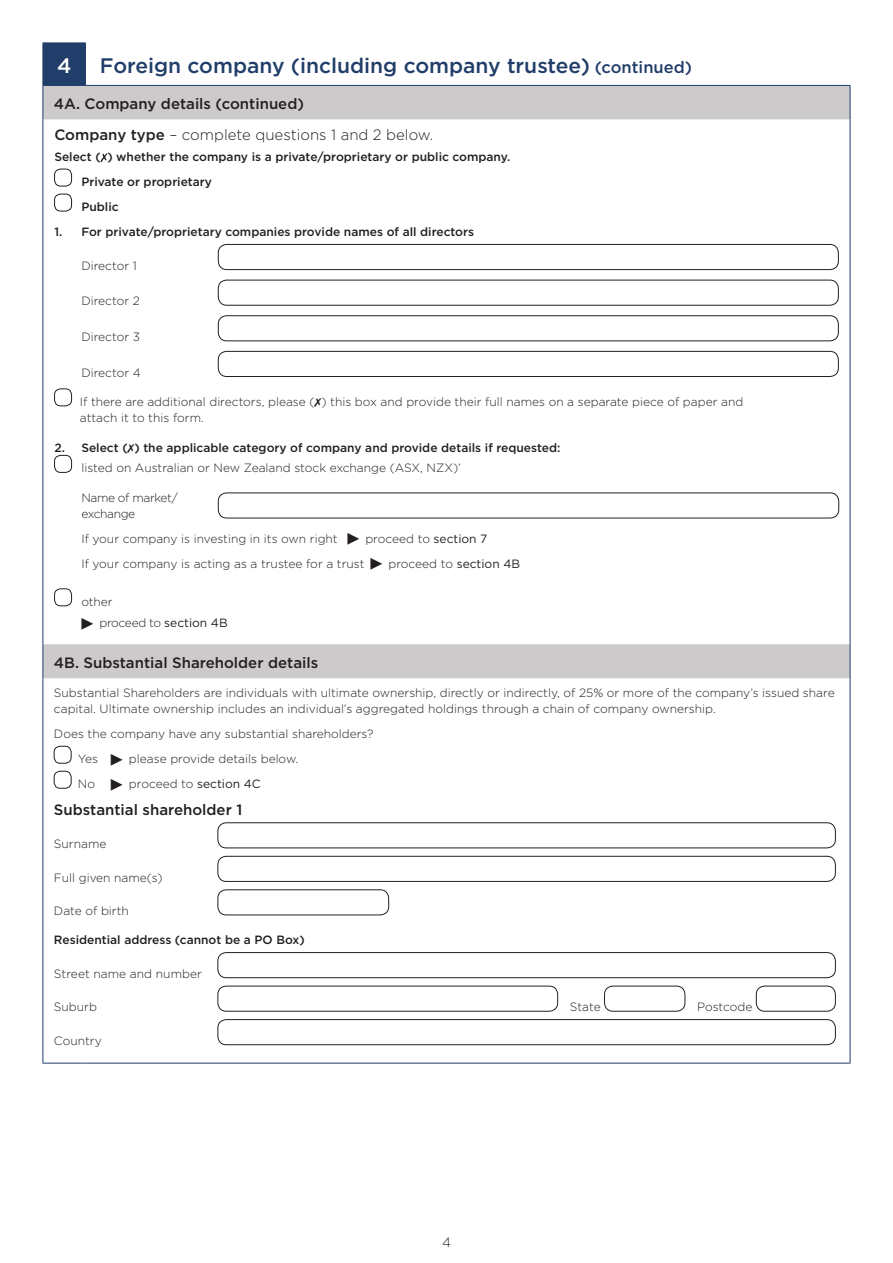
<style>
.page{position:relative;width:893px;height:1263px;background:#fff}
.page>*{position:absolute;margin:0;border:0;box-sizing:border-box;transform-origin:0 0}
.t1{font:500 21px "Gotham";color:#213d69}
.t2{font:500 21px "Gotham";color:#fff}
.t3{font:500 15px/31.8px "Gotham";color:#231f20}
.t4{font:300 13.5px "Gotham";color:#231f20}
.t5{font:300 12px/16.5px "Gotham";color:#231f20}
.t6{font:500 12px/25px "Gotham";color:#231f20}
.t7{font:300 12px/20.7px "Gotham";letter-spacing:-.025em;color:#231f20}
.t8{font:300 12px/16.5px "Gotham";letter-spacing:-.03em;color:#231f20}
.s1{font-size:16.5px}
.s2{font-weight:300}
.s3{font-weight:400}
</style>
<div class="page">
<div style="left:43px;top:43px;width:42px;height:42px;background:#213d69"></div>
<svg style="left:44px;top:86px;width:806px;height:592px"></svg>
<hr style="left:43px;top:86px;width:1px;height:33px;background:#213d69">
<hr style="left:43px;top:644px;width:1px;height:34px;background:#213d69">
<hr style="left:43px;top:678px;width:1px;height:385px;background:#213d69">
<hr style="left:850px;top:86px;width:1px;height:33px;background:#213d69">
<hr style="left:850px;top:644px;width:1px;height:34px;background:#213d69">
<hr style="left:850px;top:678px;width:1px;height:385px;background:#213d69">
<hr style="left:85px;top:43px;width:1px;height:42px;background:#213d69">
<hr style="left:43px;top:119px;width:1px;height:525px;background:#213d69">
<hr style="left:850px;top:119px;width:1px;height:525px;background:#213d69">
<hr style="left:43px;top:85px;width:42px;height:1px;background:#213d69">
<hr style="left:85px;top:85px;width:765px;height:1px;background:#213d69">
<hr style="left:43px;top:1063px;width:42px;height:1px;background:#213d69">
<hr style="left:85px;top:1063px;width:765px;height:1px;background:#213d69">
<svg style="left:101px;top:153px;width:6px;height:9px"></svg>
<div style="left:54px;top:169px;width:18px;height:17px;border:1px solid #231f20;border-radius:6px"></div>
<div style="left:54px;top:194px;width:18px;height:17px;border:1px solid #231f20;border-radius:6px"></div>
<div style="left:218px;top:244px;width:620px;height:26px;border:1px solid #231f20;border-radius:9px"></div>
<div style="left:218px;top:280px;width:620px;height:25px;border:1px solid #231f20;border-radius:9px"></div>
<div style="left:218px;top:316px;width:620px;height:25px;border:1px solid #231f20;border-radius:9px"></div>
<div style="left:218px;top:351px;width:620px;height:26px;border:1px solid #231f20;border-radius:9px"></div>
<div style="left:54px;top:389px;width:18px;height:17px;border:1px solid #231f20;border-radius:6px"></div>
<div style="left:54px;top:455px;width:18px;height:18px;border:1px solid #231f20;border-radius:6px"></div>
<div style="left:218px;top:493px;width:621px;height:25px;border:1px solid #231f20;border-radius:9px"></div>
<div style="left:54px;top:589px;width:18px;height:17px;border:1px solid #231f20;border-radius:6px"></div>
<div style="left:54px;top:746px;width:17px;height:17px;border:1px solid #231f20;border-radius:6px"></div>
<div style="left:54px;top:771px;width:17px;height:17px;border:1px solid #231f20;border-radius:6px"></div>
<div style="left:218px;top:822px;width:618px;height:26px;border:1px solid #231f20;border-radius:9px"></div>
<div style="left:218px;top:856px;width:618px;height:26px;border:1px solid #231f20;border-radius:9px"></div>
<div style="left:218px;top:890px;width:171px;height:25px;border:1px solid #231f20;border-radius:9px"></div>
<div style="left:218px;top:952px;width:618px;height:26px;border:1px solid #231f20;border-radius:9px"></div>
<div style="left:218px;top:986px;width:340px;height:25px;border:1px solid #231f20;border-radius:9px"></div>
<div style="left:604px;top:986px;width:81px;height:25px;border:1px solid #231f20;border-radius:9px"></div>
<div style="left:756px;top:986px;width:80px;height:25px;border:1px solid #231f20;border-radius:9px"></div>
<div style="left:218px;top:1019px;width:618px;height:26px;border:1px solid #231f20;border-radius:9px"></div>
<svg style="left:315px;top:398px;width:6px;height:9px"></svg>
<svg style="left:128px;top:444px;width:6px;height:8px"></svg>
<svg style="left:348px;top:533px;width:11px;height:11px"></svg>
<svg style="left:371px;top:558px;width:11px;height:11px"></svg>
<svg style="left:82px;top:618px;width:11px;height:11px"></svg>
<h1 class="t2" style="left:57px;top:54px;width:16px">4</h1>
<h1 class="t1" style="left:100px;top:54px;width:594px">Foreign company (including company trustee) <span class="s1">(continued)</span></h1>
<p class="t3" style="left:54px;top:87px;width:381px">4A. Company details (continued)<br>Company type <span class="s2">– complete questions 1 and 2 below.</span></p>
<p class="t6" style="left:81px;top:144px;width:430px;text-indent:-27px">Select ( ) whether the company is a private/proprietary or public company.<br>Private or proprietary<br>Public</p>
<p class="t6" style="left:54px;top:219px;width:421px">1. For private/proprietary companies provide names of all directors</p>
<p class="t5" style="left:81px;top:257px;width:57px">Director 1</p>
<p class="t5" style="left:81px;top:293px;width:60px">Director 2</p>
<p class="t5" style="left:81px;top:328px;width:60px">Director 3</p>
<p class="t5" style="left:81px;top:364px;width:61px">Director 4</p>
<p class="t5" style="left:80px;top:393px;width:665px">If there are additional directors, please ( ) this box and provide their full names on a separate piece of paper and attach it to this form.</p>
<p class="t6" style="left:54px;top:435px;width:508px">2. Select ( ) the applicable category of company and provide details if requested:</p>
<p class="t5" style="left:81px;top:460px;width:381px">listed on Australian or New Zealand stock exchange (ASX, NZX)’</p>
<p class="t8" style="left:81px;top:489px;width:98px">Name of market/ exchange</p>
<p class="t5" style="left:81px;top:531px;width:258px">If your company is investing in its own right</p>
<p class="t5" style="left:365px;top:531px;width:124px">proceed to <span class="s3">section 7</span></p>
<p class="t5" style="left:81px;top:556px;width:285px">If your company is acting as a trustee for a trust</p>
<p class="t5" style="left:388px;top:556px;width:133px">proceed to <span class="s3">section 4B</span></p>
<p class="t7" style="left:99px;top:591px;width:130px;text-indent:-18px">other<br>proceed to <span class="s3">section 4B</span></p>
<p class="t3" style="left:54px;top:646px;width:266px">4B. Substantial Shareholder details</p>
<p class="t5" style="left:54px;top:684px;width:782px">Substantial Shareholders are individuals with ultimate ownership, directly or indirectly, of 25% or more of the company’s issued share capital. Ultimate ownership includes an individual’s aggregated holdings through a chain of company ownership.</p>
<p class="t5" style="left:78px;top:721px;width:297px;line-height:25px;text-indent:-24px">Does the company have any substantial shareholders?<br>Yes</p>
<p class="t5" style="left:129px;top:751px;width:171px">please provide details below.</p>
<p class="t5" style="left:78px;top:776px;width:19px">No</p>
<p class="t5" style="left:129px;top:776px;width:133px">proceed to <span class="s3">section 4C</span></p>
<p class="t3" style="left:54px;top:793px;width:190px">Substantial shareholder 1</p>
<p class="t5" style="left:54px;top:835px;width:54px">Surname</p>
<p class="t5" style="left:54px;top:869px;width:110px">Full given name(s)</p>
<p class="t5" style="left:54px;top:902px;width:76px">Date of birth</p>
<p class="t6" style="left:54px;top:927px;width:252px">Residential address (cannot be a PO Box)</p>
<p class="t5" style="left:54px;top:965px;width:149px">Street name and number</p>
<p class="t5" style="left:54px;top:999px;width:45px">Suburb</p>
<p class="t5" style="left:570px;top:999px;width:32px">State</p>
<p class="t5" style="left:697px;top:999px;width:57px">Postcode</p>
<p class="t5" style="left:54px;top:1032px;width:49px">Country</p>
<p class="t4" style="left:442px;top:1235px;width:10px">4</p>
</div>
